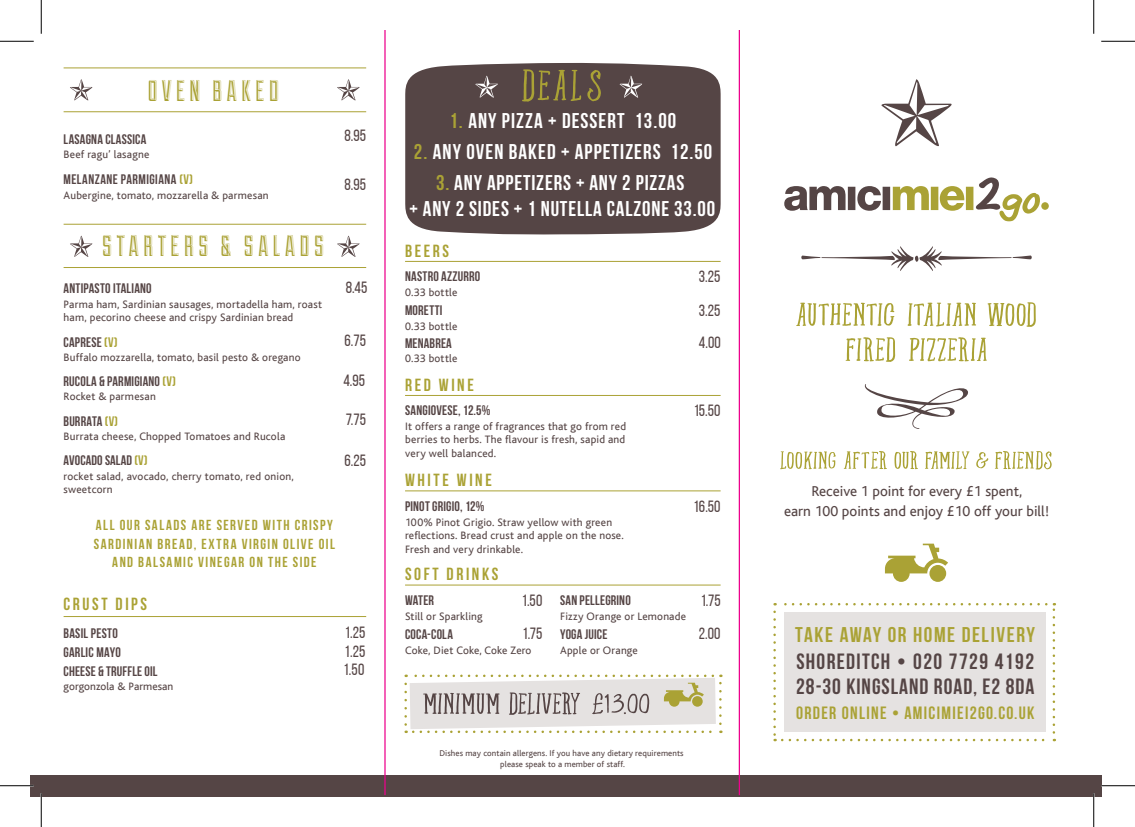
<style>
.page{position:relative;width:1135px;height:827px;background:#fff}
.page>*{position:absolute;margin:0;border:0;box-sizing:border-box;transform-origin:0 0}
.t1{font:30px "Duke";letter-spacing:.15em;color:#aaa235}
.t2{font:700 22px/25px "Bebas Neue";letter-spacing:.06em;color:#554545}
.t3{font:700 21.25px/25.5px "Bebas Neue";letter-spacing:.04em;color:#fff;text-align:center}
.t4{font:700 21.25px "Bebas Neue";letter-spacing:.07em;color:#aaa235}
.t5{font:700 17.75px "Bebas Neue";letter-spacing:.075em;color:#aaa235}
.t6{font:700 17.5px "Bebas Neue";letter-spacing:.15em;color:#aaa235}
.t7{font:16.25px/18.9px "Bebas Neue";letter-spacing:.005em;color:#554545;text-align:justify}
.t8{font:15px/20px "Bliss";color:#554545;text-align:center}
.t9{font:700 14.5px/18.4px "Bebas Neue";letter-spacing:.105em;color:#aaa235;text-align:center}
.t10{font:700 13.75px/18.9px "Bebas Neue";letter-spacing:.015em;color:#554545}
.t11{font:700 13.75px "Bebas Neue";letter-spacing:.035em;color:#554545}
.t12{font:11.25px/13.8px "Bliss";letter-spacing:.02em;color:#554545}
.t13{font:11.25px "Bliss";color:#554545}
.t14{font:8.75px/10.5px "Bliss";letter-spacing:.01em;color:#554545;text-align:center}
.s1{color:#aaa235}
</style>
<div class="page">
<div style="left:31px;top:775px;width:1071px;height:21px;background:#554545"></div>
<svg style="left:801px;top:246px;width:231px;height:25px"></svg>
<div style="left:1041px;top:202px;width:8px;height:8px;background:#aaa235;border-radius:50%"></div>
<svg style="left:784px;top:177px;width:256px;height:44px"></svg>
<svg style="left:881px;top:79px;width:71px;height:68px"></svg>
<hr style="left:64px;top:267px;width:302px;height:1px;background:#aaa235">
<hr style="left:64px;top:224px;width:302px;height:1px;background:#aaa235">
<hr style="left:64px;top:111px;width:302px;height:1px;background:#aaa235">
<hr style="left:64px;top:68px;width:302px;height:1px;background:#aaa235">
<svg style="left:70px;top:235px;width:23px;height:22px"></svg>
<svg style="left:70px;top:79px;width:23px;height:22px"></svg>
<svg style="left:337px;top:235px;width:23px;height:22px"></svg>
<svg style="left:337px;top:79px;width:23px;height:22px"></svg>
<svg style="left:864px;top:384px;width:104px;height:45px"></svg>
<svg style="left:885px;top:543px;width:63px;height:39px"></svg>
<svg style="left:773px;top:611px;width:3px;height:130px"></svg>
<svg style="left:782px;top:738px;width:273px;height:3px"></svg>
<svg style="left:1053px;top:603px;width:2px;height:129px"></svg>
<svg style="left:775px;top:603px;width:271px;height:2px"></svg>
<div style="left:784px;top:613px;width:262px;height:119px;background:#e5e2e1"></div>
<hr style="left:384px;top:31px;width:2px;height:764px;background:#ed028c">
<hr style="left:739px;top:31px;width:1px;height:764px;background:#ed028c">
<svg style="left:796px;top:302px;width:98px;height:24px"></svg>
<svg style="left:907px;top:302px;width:69px;height:24px"></svg>
<svg style="left:987px;top:302px;width:49px;height:25px"></svg>
<svg style="left:845px;top:337px;width:50px;height:25px"></svg>
<svg style="left:909px;top:337px;width:78px;height:24px"></svg>
<svg style="left:780px;top:451px;width:56px;height:18px"></svg>
<svg style="left:844px;top:451px;width:43px;height:18px"></svg>
<svg style="left:894px;top:451px;width:24px;height:18px"></svg>
<svg style="left:925px;top:451px;width:45px;height:18px"></svg>
<svg style="left:976px;top:452px;width:12px;height:16px"></svg>
<svg style="left:995px;top:451px;width:57px;height:18px"></svg>
<hr style="left:64px;top:616px;width:302px;height:1px;background:#aaa235">
<hr style="left:405px;top:261px;width:316px;height:1px;background:#aaa235">
<hr style="left:405px;top:395px;width:316px;height:1px;background:#aaa235">
<hr style="left:405px;top:490px;width:316px;height:1px;background:#aaa235">
<hr style="left:405px;top:584px;width:316px;height:1px;background:#aaa235">
<div style="left:405px;top:63px;width:316px;height:172px;background:#554545"></div>
<svg style="left:475px;top:75px;width:23px;height:23px"></svg>
<svg style="left:619px;top:75px;width:23px;height:23px"></svg>
<svg style="left:522px;top:69px;width:59px;height:33px;background:#6c5e40"></svg>
<svg style="left:587px;top:70px;width:14px;height:31px"></svg>
<svg style="left:404px;top:674px;width:318px;height:59px"></svg>
<hr style="left:40px;top:793px;width:2px;height:34px;background:#fff">
<hr style="left:0;top:41px;width:34px;height:1px;background:#000">
<hr style="left:1101px;top:41px;width:34px;height:1px;background:#000">
<hr style="left:0;top:785px;width:34px;height:1px;background:#000">
<hr style="left:1101px;top:785px;width:34px;height:1px;background:#000">
<hr style="left:41px;top:0;width:1px;height:34px;background:#000">
<hr style="left:41px;top:793px;width:1px;height:34px;background:#000">
<hr style="left:1093px;top:0;width:1px;height:34px;background:#000">
<hr style="left:1093px;top:793px;width:1px;height:34px;background:#000">
<h1 class="t1" style="left:148px;top:73px;width:133px">OVEN BAKED</h1>
<p class="t10" style="left:64px;top:130px;width:84px">LASAGNA CLASSICA</p>
<p class="t12" style="left:64px;top:147px;width:87px">Beef ragu’ lasagne</p>
<p class="t11" style="left:64px;top:172px;width:131px">MELANZANE PARMIGIANA <span class="s1">(V)</span></p>
<p class="t12" style="left:64px;top:189px;width:207px">Aubergine, tomato, mozzarella &amp; parmesan</p>
<h3 class="t7" style="left:344px;top:125px;width:23px">8.95</h3>
<h3 class="t7" style="left:344px;top:175px;width:23px">8.95</h3>
<h1 class="t1" style="left:102px;top:229px;width:224px">STARTERS &amp; SALADS</h1>
<p class="t10" style="left:64px;top:278px;width:90px">ANTIPASTO ITALIANO</p>
<p class="t12" style="left:64px;top:297px;width:260px">Parma ham, Sardinian sausages, mortadella ham, roast ham, pecorino cheese and crispy Sardinian bread</p>
<p class="t10" style="left:64px;top:332px;width:55px">CAPRESE <span class="s1">(V)</span></p>
<p class="t12" style="left:64px;top:350px;width:239px">Buffalo mozzarella, tomato, basil pesto &amp; oregano</p>
<p class="t10" style="left:64px;top:372px;width:114px">RUCOLA &amp; PARMIGIANO <span class="s1">(V)</span></p>
<p class="t12" style="left:64px;top:390px;width:94px">Rocket &amp; parmesan</p>
<p class="t10" style="left:64px;top:411px;width:56px">BURRATA <span class="s1">(V)</span></p>
<p class="t12" style="left:64px;top:429px;width:223px">Burrata cheese, Chopped Tomatoes and Rucola</p>
<p class="t10" style="left:64px;top:451px;width:85px">AVOCADO SALAD <span class="s1">(V)</span></p>
<p class="t12" style="left:64px;top:470px;width:232px">rocket salad, avocado, cherry tomato, red onion, sweetcorn</p>
<h3 class="t7" style="left:346px;top:278px;width:23px">8.45</h3>
<h3 class="t7" style="left:345px;top:331px;width:23px">6.75</h3>
<h3 class="t7" style="left:343px;top:370px;width:23px">4.95</h3>
<h3 class="t7" style="left:346px;top:410px;width:22px">7.75</h3>
<h3 class="t7" style="left:345px;top:450px;width:23px">6.25</h3>
<p class="t9" style="left:94px;top:516px;width:243px">ALL OUR SALADS ARE SERVED WITH CRISPY<br>SARDINIAN BREAD, EXTRA VIRGIN OLIVE OIL<br>AND BALSAMIC VINEGAR ON THE SIDE</p>
<h3 class="t6" style="left:64px;top:594px;width:85px">CRUST DIPS</h3>
<p class="t10" style="left:64px;top:623px;width:95px">BASIL PESTO<br>GARLIC MAYO<br>CHEESE &amp; TRUFFLE OIL</p>
<p class="t12" style="left:64px;top:679px;width:111px">gorgonzola &amp; Parmesan</p>
<h3 class="t7" style="left:343px;top:622px;width:23px">1.25<br>1.25<br>1.50</h3>
<h3 class="t3" style="left:449px;top:107px;width:228px"><span class="s1">1.</span> ANY PIZZA + DESSERT 13.00</h3>
<h3 class="t3" style="left:414px;top:138px;width:300px"><span class="s1">2.</span> ANY OVEN BAKED + APPETIZERS 12.50</h3>
<h3 class="t3" style="left:409px;top:170px;width:307px"><span class="s1">3.</span> ANY APPETIZERS + ANY 2 PIZZAS<br>+ ANY 2 SIDES + 1 NUTELLA CALZONE 33.00</h3>
<h3 class="t6" style="left:405px;top:241px;width:46px">BEERS</h3>
<p class="t10" style="left:405px;top:266px;width:77px">NASTRO AZZURRO</p>
<p class="t12" style="left:405px;top:285px;width:54px">0.33 bottle</p>
<p class="t10" style="left:405px;top:301px;width:39px">MORETTI</p>
<p class="t12" style="left:405px;top:319px;width:54px">0.33 bottle</p>
<p class="t10" style="left:405px;top:333px;width:48px">MENABREA</p>
<p class="t12" style="left:405px;top:352px;width:54px">0.33 bottle</p>
<h3 class="t6" style="left:405px;top:375px;width:70px">RED WINE</h3>
<p class="t10" style="left:405px;top:400px;width:87px">SANGIOVESE, 12.5%</p>
<p class="t12" style="left:405px;top:419px;width:222px;text-align:justify">It offers a range of fragrances that go from red berries to herbs. The flavour is fresh, sapid and very well balanced.</p>
<h3 class="t6" style="left:405px;top:470px;width:88px">WHITE WINE</h3>
<p class="t10" style="left:405px;top:496px;width:81px">PINOT GRIGIO, 12%</p>
<p class="t12" style="left:405px;top:515px;width:220px">100% Pinot Grigio. Straw yellow with green reflections. Bread crust and apple on the nose.<br>Fresh and very drinkable.</p>
<h3 class="t6" style="left:405px;top:564px;width:95px">SOFT DRINKS</h3>
<h3 class="t7" style="left:699px;top:267px;width:23px">3.25</h3>
<h3 class="t7" style="left:699px;top:300px;width:23px">3.25</h3>
<h3 class="t7" style="left:699px;top:333px;width:23px">4.00</h3>
<h3 class="t7" style="left:694px;top:400px;width:28px">15.50</h3>
<h3 class="t7" style="left:694px;top:496px;width:28px">16.50</h3>
<h3 class="t7" style="left:522px;top:590px;width:22px">1.50</h3>
<h3 class="t7" style="left:701px;top:590px;width:21px">1.75</h3>
<h3 class="t7" style="left:522px;top:624px;width:21px">1.75</h3>
<h3 class="t7" style="left:699px;top:624px;width:23px">2.00</h3>
<p class="t10" style="left:560px;top:590px;width:72px">SAN PELLEGRINO</p>
<p class="t12" style="left:560px;top:609px;width:127px">Fizzy Orange or Lemonade</p>
<p class="t10" style="left:560px;top:625px;width:49px">YOGA JUICE</p>
<p class="t12" style="left:560px;top:644px;width:79px">Apple or Orange</p>
<p class="t10" style="left:405px;top:590px;width:31px">WATER</p>
<p class="t12" style="left:405px;top:609px;width:79px">Still or Sparkling</p>
<p class="t10" style="left:405px;top:625px;width:49px">COCA-COLA</p>
<p class="t13" style="left:405px;top:644px;width:128px">Coke, Diet Coke, Coke Zero</p>
<p class="t14" style="left:440px;top:748px;width:246px">Dishes may contain allergens. If you have any dietary requirements please speak to a member of staff.</p>
<h3 class="t8" style="left:784px;top:481px;width:266px">Receive 1 point for every £1 spent,<br>earn 100 points and enjoy £10 off your bill!</h3>
<h3 class="t4" style="left:795px;top:622px;width:241px">TAKE AWAY OR HOME DELIVERY</h3>
<h2 class="t2" style="left:796px;top:649px;width:240px">SHOREDITCH • 020 7729 4192<br>28-30 KINGSLAND ROAD, E2 8DA</h2>
<h3 class="t5" style="left:796px;top:703px;width:240px">ORDER ONLINE • AMICIMIEI2GO.CO.UK</h3>
</div>
